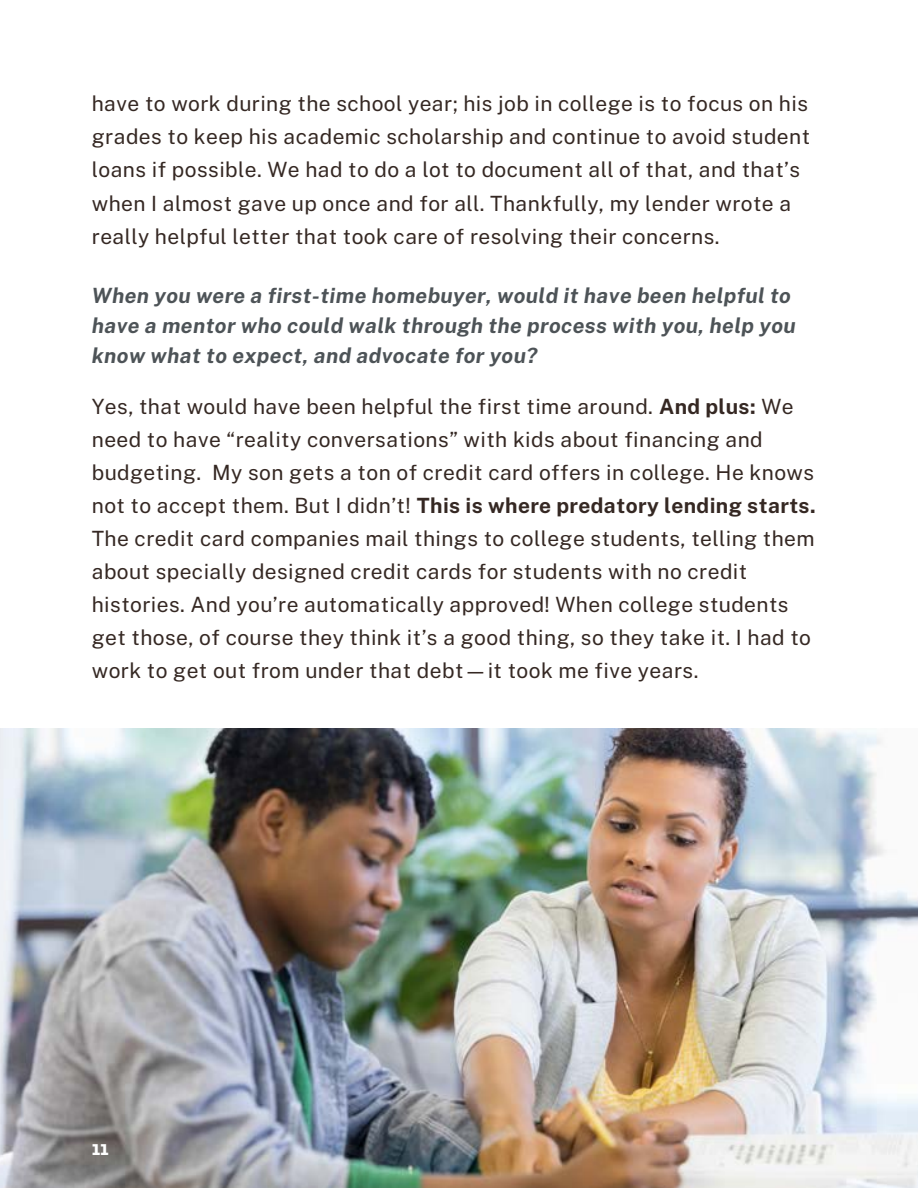
<style>
.page{position:relative;width:918px;height:1188px;background:#fff}
.page>*{position:absolute;margin:0;border:0;box-sizing:border-box;transform-origin:0 0}
.t1{font:21px/33px "Public Sans";letter-spacing:.02em;color:#352823}
.t2{font:italic 700 21px/30px "Public Sans";letter-spacing:.02em;color:#4d5357}
.t3{font:700 21px "Zilla Slab";color:#fff}
.s1{font-weight:700}
</style>
<div class="page">
<img style="left:0;top:729px;width:918px;height:459px">
<p class="t1" style="left:92px;top:87px;width:720px">have to work during the school year; his job in college is to focus on his grades to keep his academic scholarship and continue to avoid student loans if possible. We had to do a lot to document all of that, and that’s when I almost gave up once and for all. Thankfully, my lender wrote a really helpful letter that took care of resolving their concerns.</p>
<p class="t2" style="left:92px;top:280px;width:705px">When you were a first-time homebuyer, would it have been helpful to have a mentor who could walk through the process with you, help you know what to expect, and advocate for you?</p>
<p class="t1" style="left:92px;top:389px;width:725px">Yes, that would have been helpful the first time around. <span class="s1">And plus:</span> We need to have “reality conversations” with kids about financing and budgeting. My son gets a ton of credit card offers in college. He knows not to accept them. But I didn’t! <span class="s1">This is where predatory lending starts.<br></span>The credit card companies mail things to college students, telling them about specially designed credit cards for students with no credit histories. And you’re automatically approved! When college students get those, of course they think it’s a good thing, so they take it. I had to work to get out from under that debt—it took me five years.</p>
<p class="t3" style="left:92px;top:1135px;width:18px">11</p>
</div>
